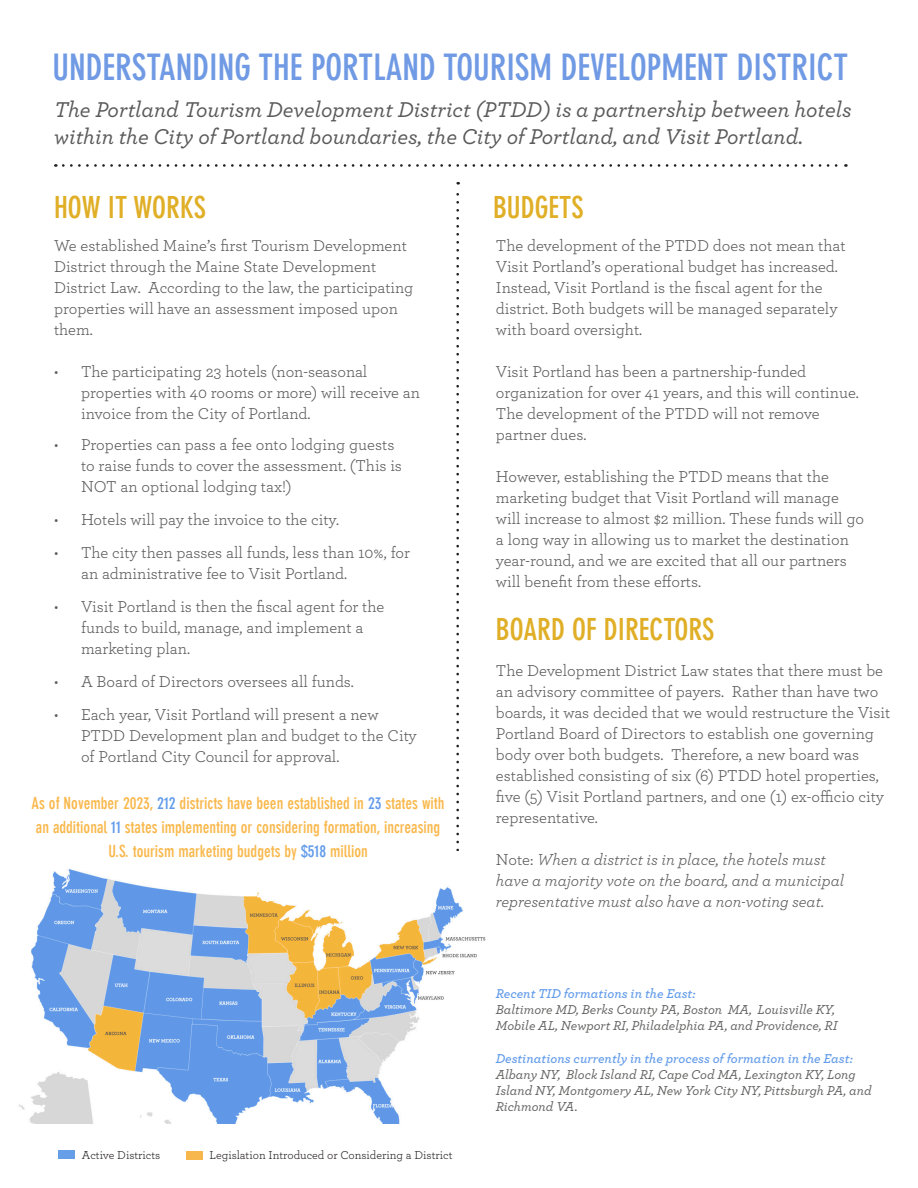
<style>
.page{position:relative;width:918px;height:1188px;background:#fff}
.page>*{position:absolute;margin:0;border:0;box-sizing:border-box;transform-origin:0 0}
.t1{font:700 condensed 36px "DIN Neuzeit Grotesk LT";color:#709ae4}
.t2{font:700 condensed 30px "DIN Neuzeit Grotesk LT";color:#e0af27}
.t3{font:italic 500 22.5px/27px "Archer";color:#5a5a5a}
.t4{font:16.5px/21px "Archer";color:#5a5a5a}
.t5{font:700 condensed 16.5px/24px "DIN Neuzeit Grotesk LT";color:#f9b84c;text-align:center}
.t6{font:italic 16.5px/21px "Archer";color:#5a5a5a}
.t7{font:italic 500 13.5px/16.2px "Archer";color:#616260}
.t8{font:12px "Archer";color:#231f20}
.s1{color:#639cea}
.s2{font-style:normal}
.s3{font-weight:600;color:#639cea}
</style>
<div class="page">
<svg style="left:456px;top:182px;width:3px;height:669px"></svg>
<img style="left:19px;top:869px;width:467px;height:254px">
<svg style="left:63px;top:164px;width:783px;height:3px"></svg>
<div style="left:58px;top:1150px;width:17px;height:9px;background:#669ee7"></div>
<div style="left:186px;top:1151px;width:17px;height:9px;background:#f7b74d"></div>
<p class="t1" style="left:52px;top:47px;width:797px">UNDERSTANDING THE PORTLAND TOURISM DEVELOPMENT DISTRICT</p>
<p class="t3" style="left:54px;top:95px;width:799px">The Portland Tourism Development District (PTDD) is a partnership between hotels within the City of Portland boundaries, the City of Portland, and Visit Portland.</p>
<p class="t2" style="left:54px;top:190px;width:154px">HOW IT WORKS</p>
<p class="t4" style="left:54px;top:234px;width:361px">We established Maine’s first Tourism Development District through the Maine State Development District Law. According to the law, the participating properties will have an assessment imposed upon them.</p>
<p class="t4" style="left:81px;top:360px;width:341px;text-indent:-27px">• The participating 23 hotels (non-seasonal properties with 40 rooms or more) will receive an invoice from the City of Portland.</p>
<p class="t4" style="left:81px;top:434px;width:322px;text-indent:-27px">• Properties can pass a fee onto lodging guests to raise funds to cover the assessment. (This is<br>NOT an optional lodging tax!)</p>
<p class="t4" style="left:54px;top:509px;width:287px">• Hotels will pay the invoice to the city.</p>
<p class="t4" style="left:81px;top:542px;width:330px;text-indent:-27px">• The city then passes all funds, less than 10%, for an administrative fee to Visit Portland.</p>
<p class="t4" style="left:81px;top:596px;width:305px;text-indent:-27px">• Visit Portland is then the fiscal agent for the funds to build, manage, and implement a marketing plan.</p>
<p class="t4" style="left:54px;top:671px;width:301px">• A Board of Directors oversees all funds.</p>
<p class="t4" style="left:81px;top:704px;width:337px;text-indent:-27px">• Each year, Visit Portland will present a new<br>PTDD Development plan and budget to the City of Portland City Council for approval.</p>
<p class="t5" style="left:32px;top:791px;width:415px">As of November 2023, <span class="s1">212</span> districts have been established in <span class="s1">23</span> states with an additional <span class="s1">11</span> states implementing or considering formation, increasing<br>U.S. tourism marketing budgets by <span class="s1">$518</span> million</p>
<p class="t8" style="left:82px;top:1147px;width:80px">Active Districts</p>
<p class="t8" style="left:210px;top:1147px;width:245px">Legislation Introduced or Considering a District</p>
<p class="t2" style="left:493px;top:190px;width:92px">BUDGETS</p>
<p class="t4" style="left:496px;top:234px;width:351px">The development of the PTDD does not mean that Visit Portland’s operational budget has increased.<br>Instead, Visit Portland is the fiscal agent for the district. Both budgets will be managed separately with board oversight.</p>
<p class="t4" style="left:496px;top:360px;width:365px">Visit Portland has been a partnership-funded organization for over 41 years, and this will continue.<br>The development of the PTDD will not remove partner dues.</p>
<p class="t4" style="left:496px;top:465px;width:370px">However, establishing the PTDD means that the marketing budget that Visit Portland will manage will increase to almost $2 million. These funds will go a long way in allowing us to market the destination year-round, and we are excited that all our partners will benefit from these efforts.</p>
<p class="t2" style="left:496px;top:612px;width:220px">BOARD OF DIRECTORS</p>
<p class="t4" style="left:496px;top:659px;width:396px">The Development District Law states that there must be an advisory committee of payers. Rather than have two boards, it was decided that we would restructure the Visit Portland Board of Directors to establish one governing body over both budgets. Therefore, a new board was established consisting of six (6) PTDD hotel properties, five (5) Visit Portland partners, and one (1) ex-officio city representative.</p>
<p class="t6" style="left:496px;top:848px;width:350px"><span class="s2">Note:</span> When a district is in place, the hotels must have a majority vote on the board, and a municipal representative must also have a non-voting seat.</p>
<p class="t7" style="left:496px;top:985px;width:343px"><span class="s3">Recent TID formations in the East:<br></span>Baltimore MD, Berks County PA, Boston MA, Louisville KY,<br>Mobile AL, Newport RI, Philadelphia PA, and Providence, RI</p>
<p class="t7" style="left:496px;top:1049px;width:377px"><span class="s3">Destinations currently in the process of formation in the East:<br></span>Albany NY, Block Island RI, Cape Cod MA, Lexington KY, Long Island NY, Montgomery AL, New York City NY, Pittsburgh PA, and Richmond VA.</p>
</div>
